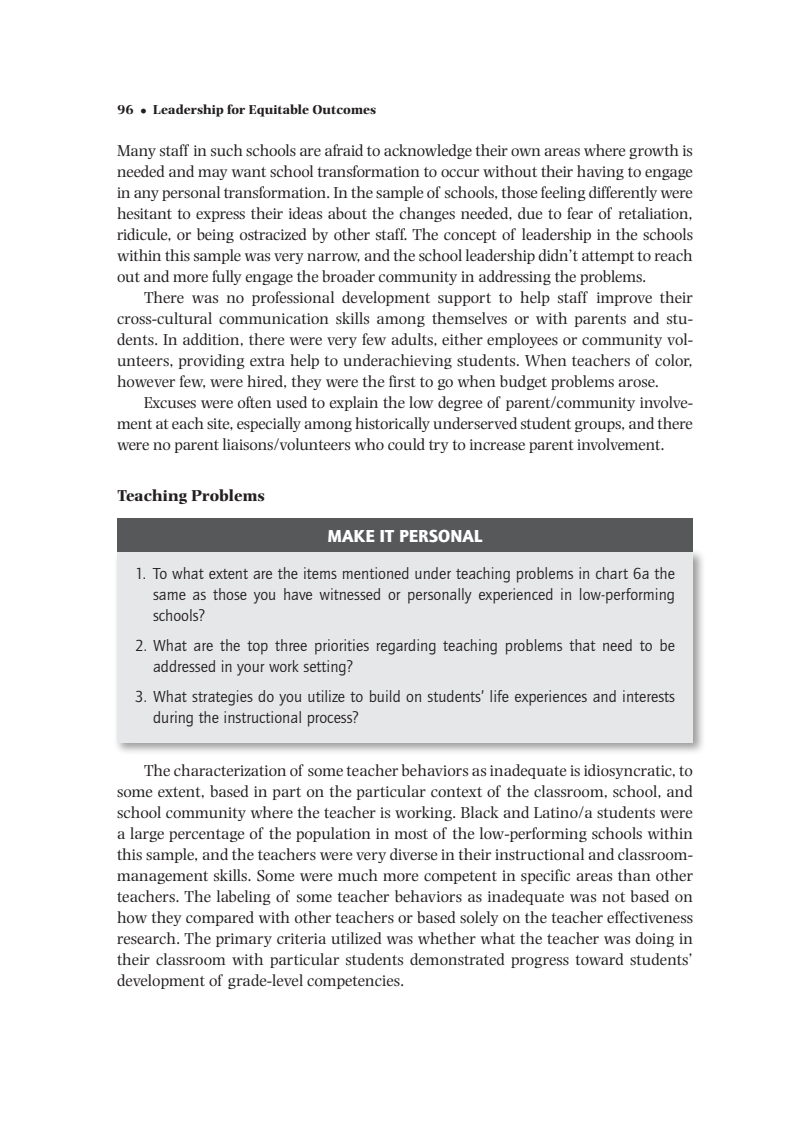
<style>
.page{position:relative;width:810px;height:1134px;background:#fff}
.page>*{position:absolute;margin:0;border:0;box-sizing:border-box;transform-origin:0 0}
.Make-Head{font:900 18px "Quay Sans EF";color:#fff}
.t1{font:16.5px/21px "Photina";letter-spacing:-.01em;color:#231f20;text-align:justify}
.Make_Nl{font:16.5px/21px "Quay Sans EF";color:#231f20}
.Heading_2{font:700 16.5px "Photina";color:#231f20}
.t2{font:700 13.5px "Photina";color:#231f20}
</style>
<div class="page">
<div style="left:113px;top:548px;width:593px;height:208px;background:#231f20;opacity:.45"></div>
<div style="left:117px;top:552px;width:576px;height:191px;background:#e6e7e9"></div>
<div style="left:117px;top:519px;width:576px;height:33px;background:#57585a"></div>
<p class="t2" style="left:117px;top:102px;width:261px">96 • Leadership for Equitable Outcomes</p>
<p class="t1" style="left:117px;top:141px;width:578px">Many staff in such schools are afraid to acknowledge their own areas where growth is needed and may want school transformation to occur without their having to engage in any personal transformation. In the sample of schools, those feeling differently were hesitant to express their ideas about the changes needed, due to fear of retaliation, ridicule, or being ostracized by other staff. The concept of leadership in the schools within this sample was very narrow, and the school leadership didn’t attempt to reach out and more fully engage the broader community in addressing the problems.</p>
<p class="t1" style="left:117px;top:288px;width:577px;text-indent:27px">There was no professional development support to help staff improve their cross-cultural communication skills among themselves or with parents and stu&shy;dents. In addition, there were very few adults, either employees or community vol&shy;unteers, providing extra help to underachieving students. When teachers of color, however few, were hired, they were the first to go when budget problems arose.</p>
<p class="t1" style="left:117px;top:393px;width:577px;text-indent:27px">Excuses were often used to explain the low degree of parent/community involve&shy;ment at each site, especially among historically underserved student groups, and there were no parent liaisons/volunteers who could try to increase parent involvement.</p>
<p class="Heading_2" style="left:117px;top:486px;width:149px">Teaching Problems</p>
<p class="Make-Head" style="left:327px;top:525px;width:157px">MAKE IT PERSONAL</p>
<p class="Make_Nl" style="left:153px;top:563px;width:524px;text-align:justify;text-indent:-18px">1. To what extent are the items mentioned under teaching problems in chart 6a the same as those you have witnessed or personally experienced in low-performing schools?</p>
<p class="Make_Nl" style="left:153px;top:635px;width:523px;text-indent:-18px">2. What are the top three priorities regarding teaching problems that need to be addressed in your work setting?</p>
<p class="Make_Nl" style="left:153px;top:686px;width:524px;text-indent:-18px">3. What strategies do you utilize to build on students’ life experiences and interests during the instructional process?</p>
<p class="t1" style="left:117px;top:760px;width:578px;text-indent:27px">The characterization of some teacher behaviors as inadequate is idiosyncratic, to some extent, based in part on the particular context of the classroom, school, and school community where the teacher is working. Black and Latino/a students were a large percentage of the population in most of the low-performing schools within this sample, and the teachers were very diverse in their instructional and classroom&shy;management skills. Some were much more competent in specific areas than other teachers. The labeling of some teacher behaviors as inadequate was not based on how they compared with other teachers or based solely on the teacher effectiveness research. The primary criteria utilized was whether what the teacher was doing in their classroom with particular students demonstrated progress toward students’ development of grade-level competencies.</p>
</div>
